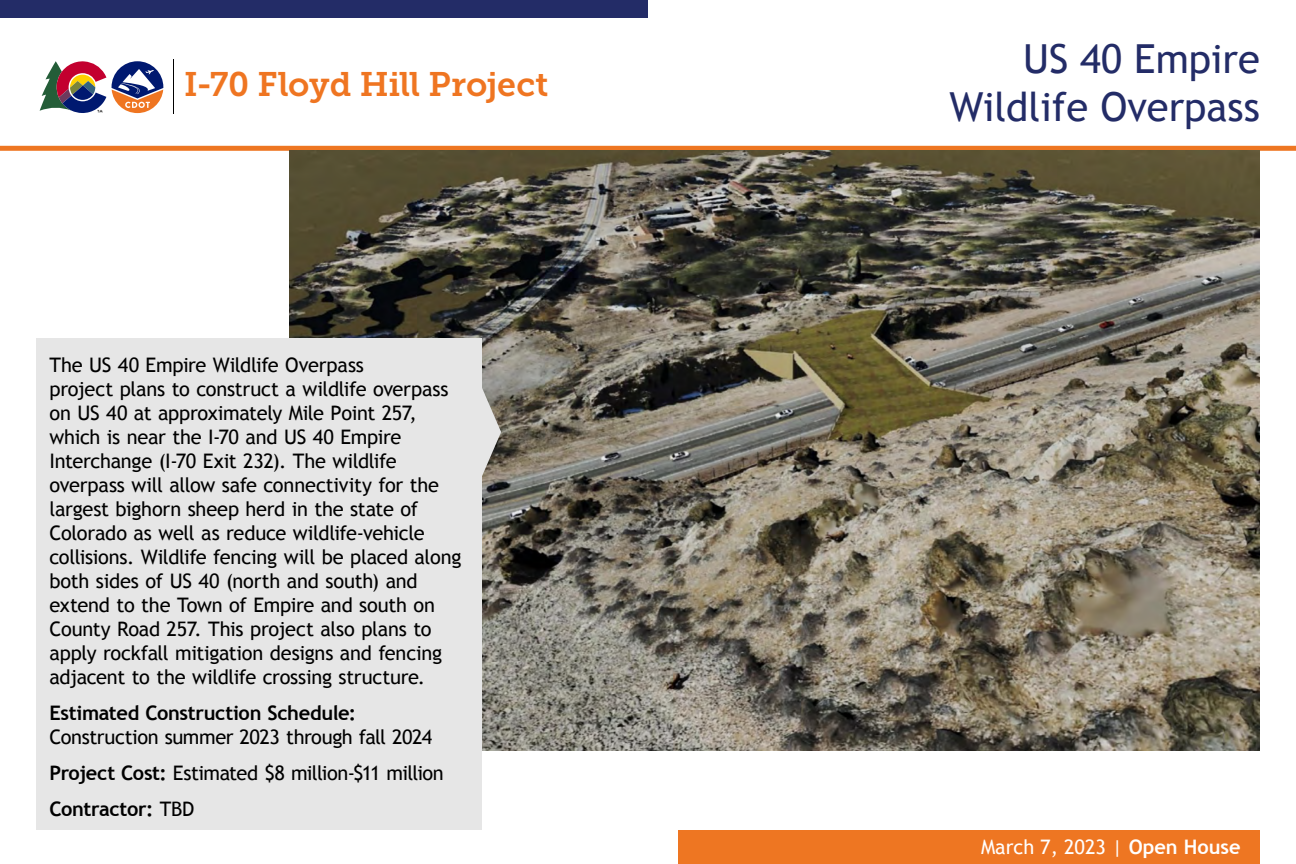
<style>
.page{position:relative;width:1296px;height:864px;background:#fff}
.page>*{position:absolute;margin:0;border:0;box-sizing:border-box;transform-origin:0 0}
.t1{font:40px/48px "Trebuchet MS";color:#232c67;text-align:right}
.t2{font:33.9px "Museo Slab 700";letter-spacing:-.01em;color:#ef7521}
.t3{font:20px/24px "Trebuchet MS";letter-spacing:-.015em;color:#000}
.t4{font:20px "Trebuchet MS";color:#fff}
.t5{font:700 20px "Trebuchet MS";letter-spacing:-.02em;color:#000}
.s1{font-weight:700}
.s2{font-weight:400}
</style>
<div class="page">
<div style="left:0;top:146px;width:1296px;height:5px;background:#ee7622"></div>
<div style="left:0;top:0;width:648px;height:18px;background:#232c67"></div>
<hr style="left:173px;top:60px;width:1px;height:54px;background:#000">
<svg style="left:40px;top:61px;width:66px;height:52px"></svg>
<svg style="left:112px;top:61px;width:51px;height:52px"></svg>
<div style="left:678px;top:830px;width:582px;height:34px;background:#ee7622"></div>
<img style="left:290px;top:151px;width:970px;height:600px">
<div style="left:36px;top:338px;width:446px;height:492px;background:#e6e6e6"></div>
<svg style="left:482px;top:387px;width:19px;height:90px"></svg>
<h2 class="t2" style="left:184px;top:65px;width:366px">I-70 Floyd Hill Project</h2>
<p class="t3" style="left:50px;top:353px;width:413px">The US 40 Empire Wildlife Overpass<br>project plans to construct a wildlife overpass on US 40 at approximately Mile Point 257, which is near the I-70 and US 40 Empire Interchange (I-70 Exit 232). The wildlife overpass will allow safe connectivity for the largest bighorn sheep herd in the state of Colorado as well as reduce wildlife-vehicle collisions. Wildlife fencing will be placed along both sides of US 40 (north and south) and extend to the Town of Empire and south on County Road 257. This project also plans to apply rockfall mitigation designs and fencing adjacent to the wildlife crossing structure.</p>
<p class="t3" style="left:50px;top:701px;width:384px"><span class="s1">Estimated Construction Schedule:<br></span>Construction summer 2023 through fall 2024</p>
<p class="t3" style="left:50px;top:761px;width:396px"><span class="s1">Project Cost:</span> Estimated $8 million-$11 million</p>
<p class="t5" style="left:50px;top:796px;width:146px">Contractor: <span class="s2">TBD</span></p>
<p class="t1" style="left:950px;top:35px;width:312px">US 40 Empire<br>Wildlife Overpass</p>
<p class="t4" style="left:981px;top:835px;width:261px">March 7, 2023 | <span class="s1">Open House</span></p>
</div>
